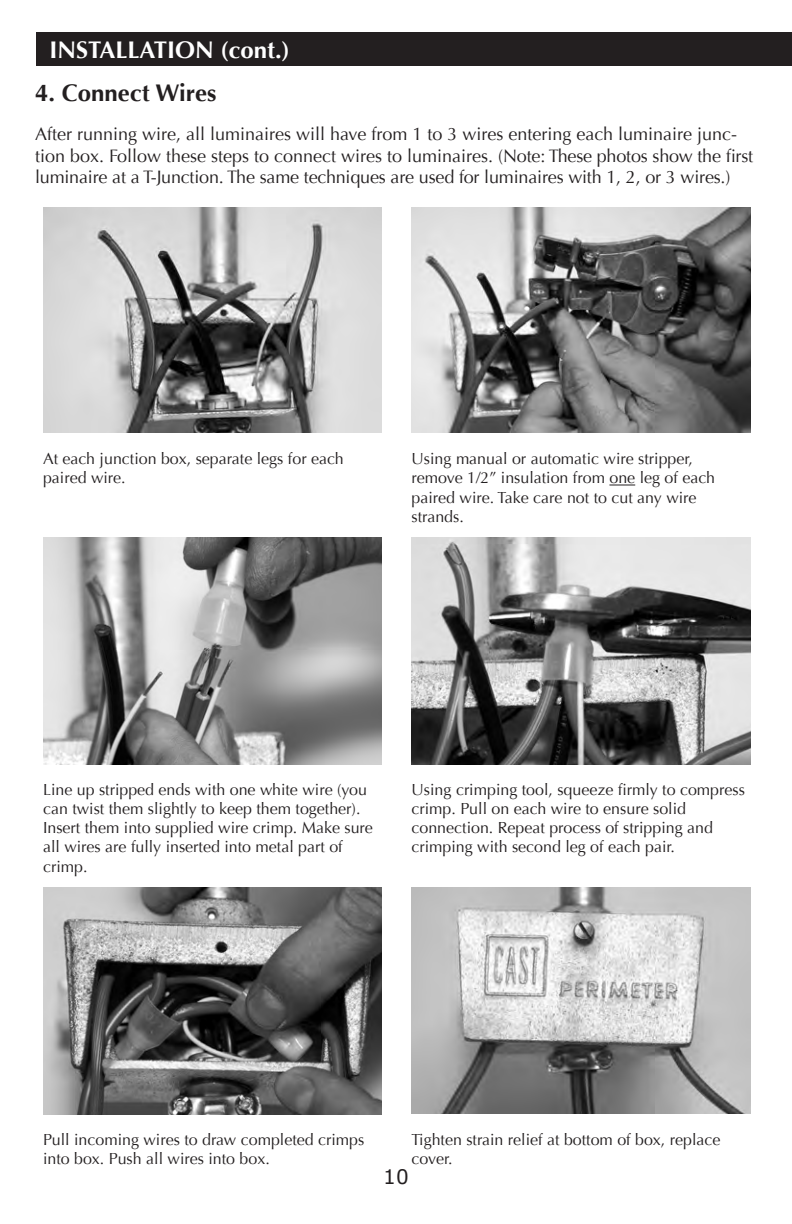
<style>
.page{position:relative;width:792px;height:1224px;background:#fff}
.page>*{position:absolute;margin:0;border:0;box-sizing:border-box;transform-origin:0 0}
.head{font:700 24px "Optima";color:#fff}
.head-2{font:700 24px "Optima";color:#231f20}
.t1{font:20px "Verdana";color:#231f20}
.body_numbered_list{font:18px/21.6px "Optima";color:#231f20}
.body_numbered_list-2{font:16px/19.2px "Optima";color:#231f20}
</style>
<div class="page">
<div style="left:36px;top:33px;width:756px;height:33px;background:#231f20"></div>
<img style="left:43px;top:207px;width:339px;height:226px">
<img style="left:412px;top:207px;width:338px;height:226px">
<svg style="left:609px;top:485px;width:26px;height:1px"></svg>
<img style="left:43px;top:538px;width:339px;height:226px">
<img style="left:412px;top:538px;width:338px;height:226px">
<img style="left:43px;top:888px;width:339px;height:226px">
<img style="left:412px;top:888px;width:338px;height:225px">
<p class="head" style="left:49px;top:36px;width:242px">INSTALLATION (cont.)</p>
<p class="head-2" style="left:35px;top:78px;width:183px">4. Connect Wires</p>
<p class="body_numbered_list" style="left:35px;top:123px;width:720px">After running wire, all luminaires will have from 1 to 3 wires entering each luminaire junc&shy;tion box. Follow these steps to connect wires to luminaires. (Note: These photos show the first luminaire at a T-Junction. The same techniques are used for luminaires with 1, 2, or 3 wires.)</p>
<p class="body_numbered_list-2" style="left:43px;top:449px;width:302px">At each junction box, separate legs for each paired wire.</p>
<p class="body_numbered_list-2" style="left:412px;top:449px;width:305px">Using manual or automatic wire stripper, remove 1/2” insulation from one leg of each paired wire. Take care not to cut any wire strands.</p>
<p class="body_numbered_list-2" style="left:43px;top:780px;width:331px">Line up stripped ends with one white wire (you can twist them slightly to keep them together).<br>Insert them into supplied wire crimp. Make sure all wires are fully inserted into metal part of crimp.</p>
<p class="body_numbered_list-2" style="left:412px;top:780px;width:335px">Using crimping tool, squeeze firmly to compress crimp. Pull on each wire to ensure solid connection. Repeat process of stripping and crimping with second leg of each pair.</p>
<p class="body_numbered_list-2" style="left:43px;top:1130px;width:323px">Pull incoming wires to draw completed crimps into box. Push all wires into box.</p>
<p class="body_numbered_list-2" style="left:412px;top:1130px;width:310px">Tighten strain relief at bottom of box, replace cover.</p>
<p class="t1" style="left:383px;top:1164px;width:27px">10</p>
</div>
